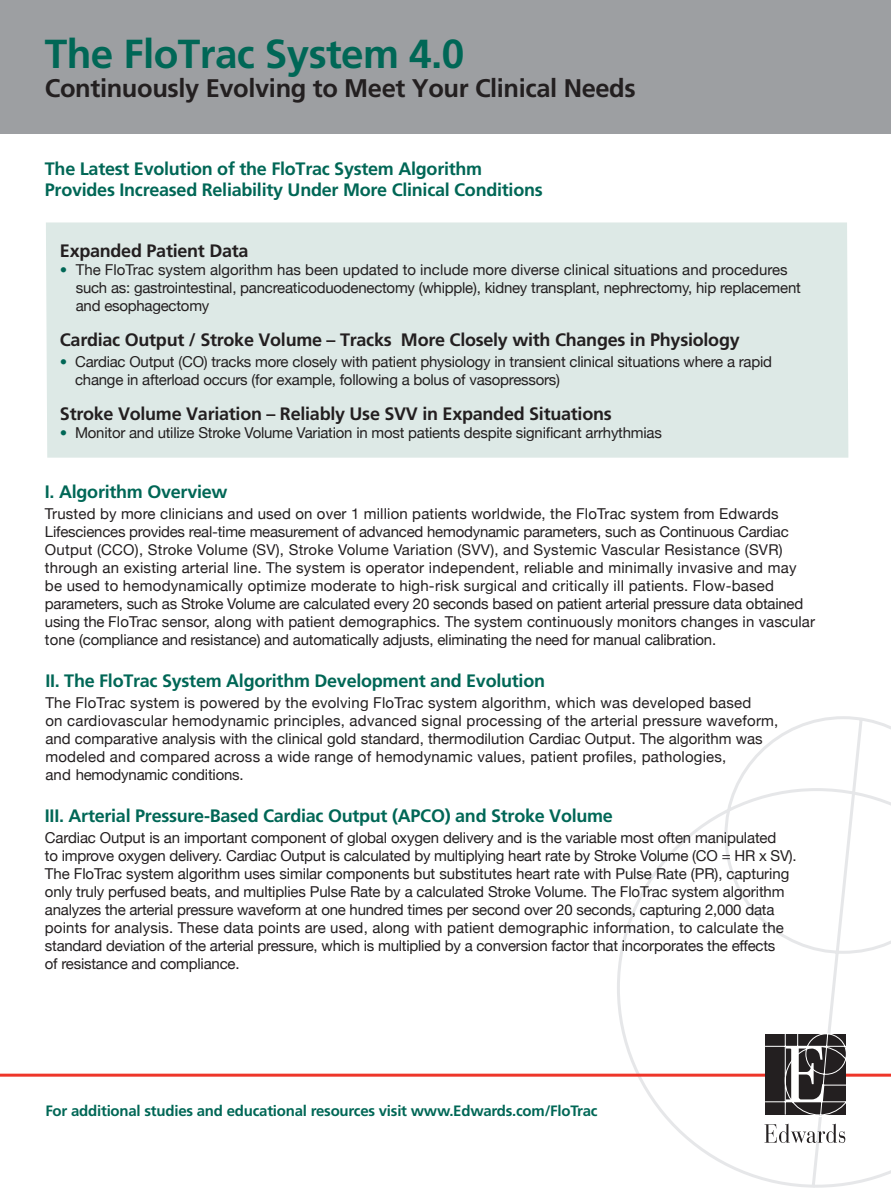
<style>
.page{position:relative;width:891px;height:1188px;background:#fff}
.page>*{position:absolute;margin:0;border:0;box-sizing:border-box;transform-origin:0 0}
.t1{font:700 40.5px "Frutiger";letter-spacing:-.015em;color:#006756}
.t2{font:700 25.5px "Frutiger";letter-spacing:-.015em;color:#231f20}
.t3{font:700 18px/21px "Frutiger";letter-spacing:-.015em;color:#006756}
.t4{font:700 18px "Frutiger";letter-spacing:-.015em;color:#231f20}
.t5{font:15px/18px "Helvetica Neue";letter-spacing:-.01em;color:#231f20}
.t6{font:15px/18px "Helvetica Neue";letter-spacing:.015em;color:#231f20}
.t7{font:700 15px "Frutiger LT Std";letter-spacing:-.015em;color:#006756}
.s1{font-family:"Frutiger";font-weight:700;color:#006756}
.s2{font-style:inherit}
</style>
<div class="page">
<svg style="left:615px;top:716px;width:276px;height:472px"></svg>
<hr style="left:0;top:1074px;width:891px;height:3px;background:#ee3529">
<svg style="left:765px;top:1034px;width:81px;height:81px;background:#4d4a4b"></svg>
<svg style="left:765px;top:1124px;width:80px;height:19px"></svg>
<div style="left:0;top:0;width:891px;height:134px;background:#9d9fa2"></div>
<div style="left:46px;top:222px;width:802px;height:236px;background:#dde9e6"></div>
<h1 class="t1" style="left:45px;top:31px;width:421px">The FloTrac System 4.0</h1>
<h2 class="t2" style="left:45px;top:73px;width:592px">Continuously Evolving to Meet Your Clinical Needs</h2>
<p class="t3" style="left:45px;top:158px;width:499px">The Latest Evolution of the FloTrac System Algorithm<br>Provides Increased Reliability Under More Clinical Conditions</p>
<p class="t4" style="left:60px;top:240px;width:190px">Expanded Patient Data</p>
<p class="t5" style="left:76px;top:261px;width:727px;text-indent:-16px"><span class="s1">•</span> The FloTrac system algorithm has been updated to include more diverse clinical situations and procedures such as: gastrointestinal, pancreaticoduodenectomy (whipple), kidney transplant, nephrectomy, hip replacement and esophagectomy</p>
<p class="t4" style="left:60px;top:329px;width:681px">Cardiac Output / Stroke Volume – Tracks More Closely with Changes in Physiology</p>
<p class="t5" style="left:75px;top:353px;width:698px;text-indent:-15px"><span class="s1">•</span> Cardiac Output (CO) tracks more closely with patient physiology in transient clinical situations where a rapid change in afterload occurs (for example, following a bolus of vasopressors)</p>
<p class="t4" style="left:60px;top:403px;width:553px">Stroke Volume Variation – Reliably Use SVV in Expanded Situations</p>
<p class="t5" style="left:60px;top:424px;width:603px"><span class="s1">•</span> Monitor and utilize Stroke Volume Variation in most patients despite significant arrhythmias</p>
<p class="t3" style="left:45px;top:481px;width:184px">I. Algorithm Overview</p>
<p class="t5" style="left:45px;top:505px;width:745px">Trusted by more clinicians and used on over 1 million patients worldwide, the FloTrac system from Edwards<br>Lifesciences provides real-time measurement of advanced hemodynamic parameters, such as <span class="s2">Continuous Cardiac<br>Output (CCO), Stroke Volume (SV), Stroke Volume Variation (SVV), and Systemic Vascular Resistance (SVR)</span></p>
<p class="t5" style="left:45px;top:559px;width:772px">through an existing arterial line. The system is operator independent, reliable and minimally invasive and may be used to hemodynamically optimize moderate to high-risk surgical and critically ill patients. Flow-based parameters, such as Stroke Volume are calculated every 20 seconds based on patient arterial pressure data obtained using the FloTrac sensor, along with patient demographics. The system continuously monitors changes in vascular tone (compliance and resistance) and automatically adjusts, eliminating the need for manual calibration.</p>
<p class="t3" style="left:45px;top:670px;width:501px">II. The FloTrac System Algorithm Development and Evolution</p>
<p class="t6" style="left:45px;top:694px;width:735px">The FloTrac system is powered by the evolving FloTrac system algorithm, which was developed based<br>on cardiovascular hemodynamic principles, advanced signal processing of the arterial pressure waveform, and comparative analysis with the clinical gold standard, thermodilution Cardiac Output. The algorithm was modeled and compared across a wide range of hemodynamic values, patient profiles, pathologies,<br>and hemodynamic conditions.</p>
<p class="t3" style="left:45px;top:805px;width:570px">III. Arterial Pressure-Based Cardiac Output (APCO) and Stroke Volume</p>
<p class="t5" style="left:45px;top:829px;width:753px">Cardiac Output is an important component of global oxygen delivery and is the variable most often manipulated<br>to improve oxygen delivery. Cardiac Output is calculated by multiplying heart rate by Stroke Volume (CO = HR x SV).<br>The FloTrac system algorithm uses similar components but substitutes heart rate with Pulse Rate (PR), capturing only truly perfused beats, and multiplies Pulse Rate by a calculated Stroke Volume. The FloTrac system algorithm analyzes the arterial pressure waveform at one hundred times per second over 20 seconds, capturing 2,000 data points for analysis. These data points are used, along with patient demographic information, to calculate the standard deviation of the arterial pressure, which is multiplied by a conversion factor that incorporates the effects<br>of resistance and compliance.</p>
<p class="t7" style="left:45px;top:1102px;width:554px">For additional studies and educational resources visit www.Edwards.com/FloTrac</p>
</div>
